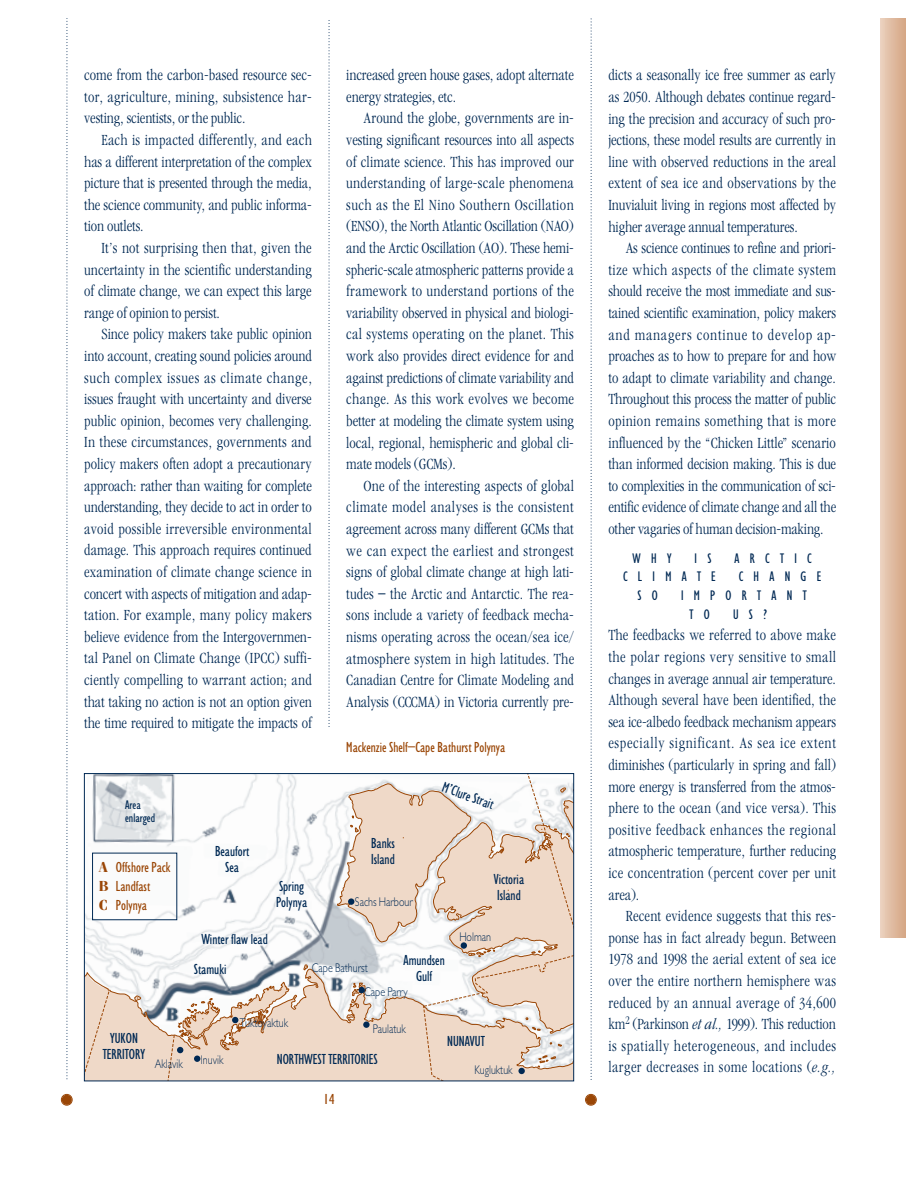
<style>
.page{position:relative;width:918px;height:1188px;background:#fff}
.page>*{position:absolute;margin:0;border:0;box-sizing:border-box;transform-origin:0 0}
.t1{font:15.15px/21.6px "Garamond Lgt Cnd";color:#002954;text-align:justify}
.t2{font:condensed 15.15px/15.9px "Gill Sans";color:#002954}
.t3{font:condensed 15.15px/18.8px "Gill Sans";color:#9a4606}
.t4{font:condensed 14.4px/18.8px "Gill Sans";letter-spacing:.715em;color:#002954}
.t5{font:12.9px/24.5px "Gill M Lgt";color:#002954;scale:.8 1}
.t6{font:condensed 12.9px/12.9px "Gill Sans";color:#002954}
.s1{font-family:"Fenice Bld";font-stretch:normal}
.s2{font-family:"Garamond Lgt Cnd Itl"}
</style>
<div class="page">
<div style="left:881px;top:18px;width:24px;height:919px;background:linear-gradient(to right,#eacebb,#d6a988)"></div>
<svg style="left:67px;top:18px;width:1px;height:1062px"></svg>
<div style="left:62px;top:1095px;width:10px;height:10px;background:#9a4606;border-radius:50%"></div>
<div style="left:61px;top:1094px;width:12px;height:12px;border:1px solid #9a4606;border-radius:50%"></div>
<svg style="left:329px;top:20px;width:1px;height:707px"></svg>
<svg style="left:591px;top:18px;width:1px;height:1062px"></svg>
<div style="left:586px;top:1095px;width:10px;height:10px;background:#9a4606;border-radius:50%"></div>
<div style="left:585px;top:1094px;width:12px;height:12px;border:1px solid #9a4606;border-radius:50%"></div>
<img style="left:86px;top:775px;width:80px;height:176px">
<svg style="left:110px;top:1037px;width:56px;height:42px"></svg>
<svg style="left:108px;top:825px;width:26px;height:212px"></svg>
<svg style="left:134px;top:816px;width:32px;height:251px"></svg>
<svg style="left:135px;top:996px;width:6px;height:5px"></svg>
<svg style="left:166px;top:775px;width:406px;height:304px"></svg>
<svg style="left:86px;top:951px;width:24px;height:128px"></svg>
<svg style="left:264px;top:784px;width:308px;height:285px"></svg>
<div style="left:461px;top:942px;width:6px;height:7px;background:#002954;border-radius:50%"></div>
<div style="left:348px;top:898px;width:6px;height:7px;background:#002954;border-radius:50%"></div>
<svg style="left:232px;top:1017px;width:6px;height:6px"></svg>
<svg style="left:177px;top:1047px;width:6px;height:6px"></svg>
<svg style="left:194px;top:1056px;width:6px;height:6px"></svg>
<div style="left:518px;top:1068px;width:7px;height:6px;background:#002954;border-radius:50%"></div>
<div style="left:363px;top:1022px;width:7px;height:6px;background:#002954;border-radius:50%"></div>
<div style="left:84px;top:773px;width:490px;height:308px;border:1px solid #002954"></div>
<p class="t1" style="left:84px;top:66px;width:229px">come from the carbon-based resource sec&shy;tor, agriculture, mining, subsistence har&shy;vesting, scientists, or the public.</p>
<p class="t1" style="left:84px;top:130px;width:229px;text-indent:17px">Each is impacted differently, and each has a different interpretation of the complex picture that is presented through the media, the science community, and public informa&shy;tion outlets.</p>
<p class="t1" style="left:84px;top:238px;width:229px;text-indent:17px">It’s not surprising then that, given the uncertainty in the scientific understanding of climate change, we can expect this large range of opinion to persist.</p>
<p class="t1" style="left:84px;top:325px;width:229px;text-indent:17px">Since policy makers take public opinion into account, creating sound policies around such complex issues as climate change, issues fraught with uncertainty and diverse public opinion, becomes very challenging.<br>In these circumstances, governments and policy makers often adopt a precautionary approach: rather than waiting for complete understanding, they decide to act in order to avoid possible irreversible environmental damage. This approach requires continued examination of climate change science in concert with aspects of mitigation and adap&shy;tation. For example, many policy makers believe evidence from the Intergovernmen&shy;tal Panel on Climate Change (IPCC) suffi&shy;ciently compelling to warrant action; and that taking no action is not an option given the time required to mitigate the impacts of</p>
<p class="t6" style="left:125px;top:800px;width:31px">Area enlarged</p>
<p class="t3" style="left:99px;top:860px;width:73px"><span class="s1">A</span> Offshore Pack<br><span class="s1">B</span> Landfast<br><span class="s1">C</span> Polynya</p>
<p class="t2" style="left:215px;top:845px;width:36px;text-align:center">Beaufort<br>Sea</p>
<p class="t2" style="left:276px;top:880px;width:33px">Spring<br>Polynya</p>
<p class="t1" style="left:346px;top:66px;width:229px">increased green house gases, adopt alternate energy strategies, etc.</p>
<p class="t1" style="left:346px;top:109px;width:229px;text-indent:17px">Around the globe, governments are in&shy;vesting significant resources into all aspects of climate science. This has improved our understanding of large-scale phenomena such as the El Nino Southern Oscillation (ENSO), the North Atlantic Oscillation (NAO) and the Arctic Oscillation (AO). These hemi&shy;spheric-scale atmospheric patterns provide a framework to understand portions of the variability observed in physical and biologi&shy;cal systems operating on the planet. This work also provides direct evidence for and against predictions of climate variability and change. As this work evolves we become better at modeling the climate system using local, regional, hemispheric and global cli&shy;mate models (GCMs).</p>
<p class="t1" style="left:346px;top:476px;width:229px;text-indent:17px">One of the interesting aspects of global climate model analyses is the consistent agreement across many different GCMs that we can expect the earliest and strongest signs of global climate change at high lati&shy;tudes – the Arctic and Antarctic. The rea&shy;sons include a variety of feedback mecha&shy;nisms operating across the ocean/sea ice/ atmosphere system in high latitudes. The Canadian Centre for Climate Modeling and Analysis (CCCMA) in Victoria currently pre-</p>
<p class="t3" style="left:346px;top:740px;width:160px">Mackenzie Shelf–Cape Bathurst Polynya</p>
<p class="t2" style="left:371px;top:837px;width:25px">Banks<br>Island</p>
<p class="t5" style="left:355px;top:891px;width:74px">Sachs Harbour</p>
<p class="t2" style="left:445px;top:780px;width:55px;rotate:20deg">M’Clure Strait</p>
<p class="t2" style="left:494px;top:873px;width:32px">Victoria<br>Island</p>
<p class="t2" style="left:103px;top:1032px;width:44px;text-align:center">YUKON<br>TERRITORY</p>
<p class="t5" style="left:155px;top:1053px;width:36px">Aklavik</p>
<p class="t2" style="left:194px;top:926px;width:75px;line-height:29.7px;text-indent:7px">Winter flaw lead<br>Stamuki</p>
<p class="t5" style="left:240px;top:1012px;width:62px">Tuktoyaktuk</p>
<p class="t2" style="left:404px;top:954px;width:43px;text-align:center">Amundsen<br>Gulf</p>
<p class="t5" style="left:364px;top:956px;width:56px;text-indent:-52px">Cape Bathurst<br>Cape Parry</p>
<p class="t5" style="left:373px;top:1018px;width:42px">Paulatuk</p>
<p class="t5" style="left:459px;top:926px;width:41px">Holman</p>
<p class="t2" style="left:447px;top:1035px;width:39px">NUNAVUT</p>
<p class="t5" style="left:201px;top:1049px;width:30px">Inuvik</p>
<p class="t2" style="left:277px;top:1053px;width:102px">NORTHWEST TERRITORIES</p>
<p class="t3" style="left:324px;top:1092px;width:12px">14</p>
<p class="t5" style="left:474px;top:1059px;width:49px">Kugluktuk</p>
<p class="t1" style="left:608px;top:66px;width:229px">dicts a seasonally ice free summer as early as 2050. Although debates continue regard&shy;ing the precision and accuracy of such pro&shy;jections, these model results are currently in line with observed reductions in the areal extent of sea ice and observations by the Inuvialuit living in regions most affected by higher average annual temperatures.</p>
<p class="t1" style="left:608px;top:238px;width:229px;text-indent:17px">As science continues to refine and priori&shy;tize which aspects of the climate system should receive the most immediate and sus&shy;tained scientific examination, policy makers and managers continue to develop ap&shy;proaches as to how to prepare for and how to adapt to climate variability and change.<br>Throughout this process the matter of public opinion remains something that is more influenced by the “Chicken Little” scenario than informed decision making. This is due to complexities in the communication of sci&shy;entific evidence of climate change and all the other vagaries of human decision-making.</p>
<p class="t4" style="left:633px;top:550px;width:40px">WHY</p>
<p class="t4" style="left:695px;top:550px;width:18px">I S</p>
<p class="t4" style="left:735px;top:550px;width:79px">ARCTIC</p>
<p class="t4" style="left:623px;top:569px;width:94px">CLIMATE</p>
<p class="t4" style="left:739px;top:569px;width:84px">CHANGE</p>
<p class="t4" style="left:638px;top:588px;width:22px">S O</p>
<p class="t4" style="left:690px;top:588px;width:119px;text-indent:-9px">IMPORTANT<br>T O</p>
<p class="t4" style="left:733px;top:606px;width:36px">US?</p>
<p class="t1" style="left:608px;top:626px;width:229px">The feedbacks we referred to above make the polar regions very sensitive to small changes in average annual air temperature.<br>Although several have been identified, the sea ice-albedo feedback mechanism appears especially significant. As sea ice extent diminishes (particularly in spring and fall) more energy is transferred from the atmos&shy;phere to the ocean (and vice versa). This positive feedback enhances the regional atmospheric temperature, further reducing ice concentration (percent cover per unit area).</p>
<p class="t1" style="left:608px;top:907px;width:229px;text-indent:17px">Recent evidence suggests that this res&shy;ponse has in fact already begun. Between 1978 and 1998 the aerial extent of sea ice over the entire northern hemisphere was reduced by an annual average of 34,600 km<sup>2</sup> (Parkinson <span class="s2">et al.,</span> 1999). This reduction is spatially heterogeneous, and includes larger decreases in some locations (<span class="s2">e.g.,</span></p>
</div>
